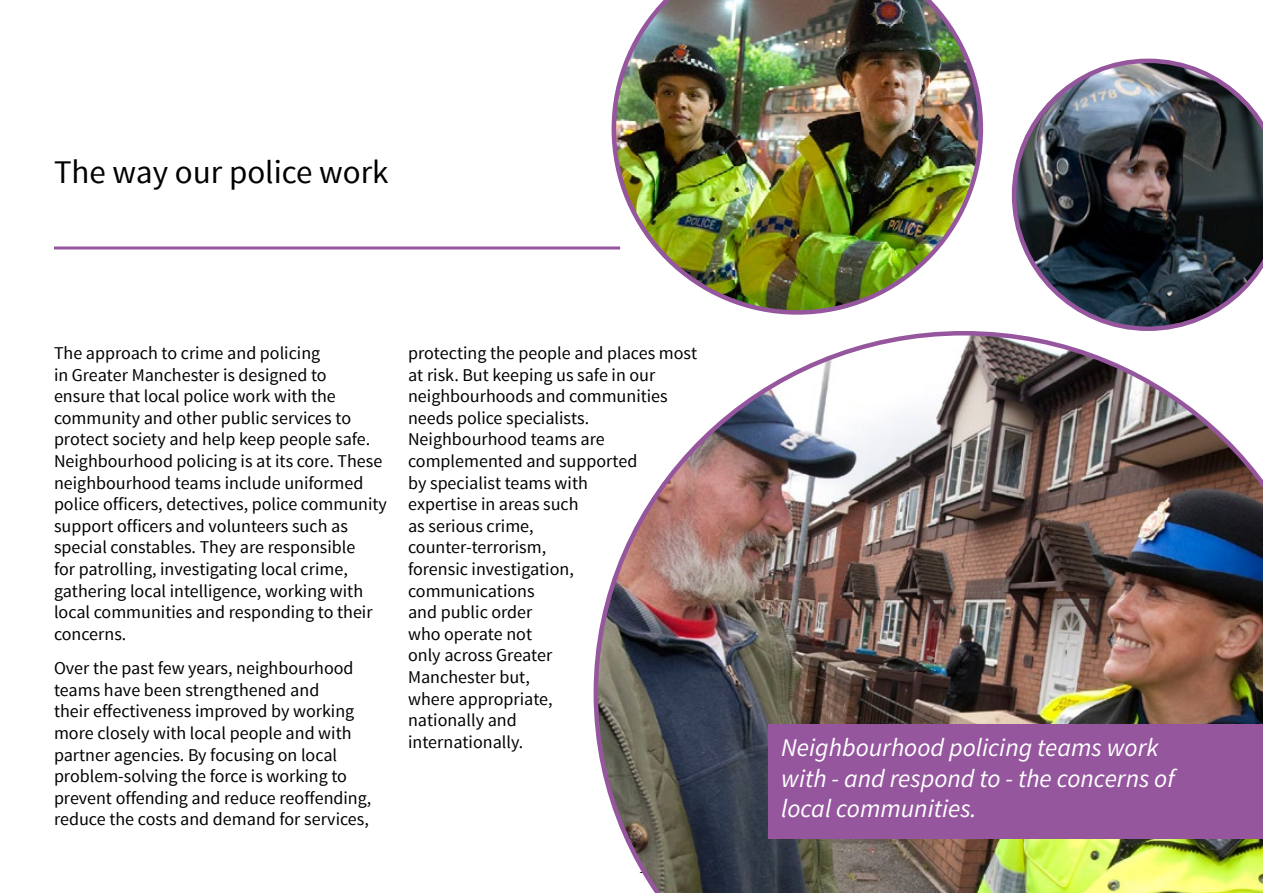
<style>
.page{position:relative;width:1263px;height:893px;background:#fff}
.page>*{position:absolute;margin:0;border:0;box-sizing:border-box;transform-origin:0 0}
.t1{font:33px "Source Sans Pro";color:#000}
.t2{font:italic 25.5px/30.6px "Source Sans Pro";color:#fff}
.t3{font:18px/21.6px "Source Sans Pro";color:#000}
.t4{font:14.55px "Source Sans Pro";color:#000}
</style>
<div class="page">
<hr style="left:54px;top:246px;width:566px;height:3px;background:#95569e">
<img style="left:594px;top:331px;width:669px;height:562px">
<img style="left:1012px;top:59px;width:251px;height:272px">
<img style="left:612px;top:0;width:371px;height:315px">
<div style="left:768px;top:724px;width:495px;height:115px;background:#95569e"></div>
<h1 class="t1" style="left:54px;top:159px;width:336px">The way our police work</h1>
<p class="t3" style="left:54px;top:344px;width:334px">The approach to crime and policing<br>in Greater Manchester is designed to<br>ensure that local police work with the community and other public services to protect society and help keep people safe.<br>Neighbourhood policing is at its core. These neighbourhood teams include uniformed police officers, detectives, police community support officers and volunteers such as special constables. They are responsible<br>for patrolling, investigating local crime, gathering local intelligence, working with local communities and responding to their concerns.</p>
<p class="t3" style="left:54px;top:659px;width:319px">Over the past few years, neighbourhood teams have been strengthened and<br>their effectiveness improved by working more closely with local people and with partner agencies. By focusing on local problem-solving the force is working to prevent offending and reduce reoffending, reduce the costs and demand for services,</p>
<p class="t3" style="left:408px;top:344px;width:291px">protecting the people and places most at risk. But keeping us safe in our neighbourhoods and communities needs police specialists.<br>Neighbourhood teams are complemented and supported<br>by specialist teams with<br>expertise in areas such<br>as serious crime,<br>counter-terrorism,<br>forensic investigation, communications<br>and public order<br>who operate not<br>only across Greater<br>Manchester but,<br>where appropriate,<br>nationally and<br>internationally.</p>
<p class="t4" style="left:639px;top:862px;width:16px">10</p>
<h2 class="t2" style="left:781px;top:732px;width:395px">Neighbourhood policing teams work with - and respond to - the concerns of local communities.</h2>
</div>
